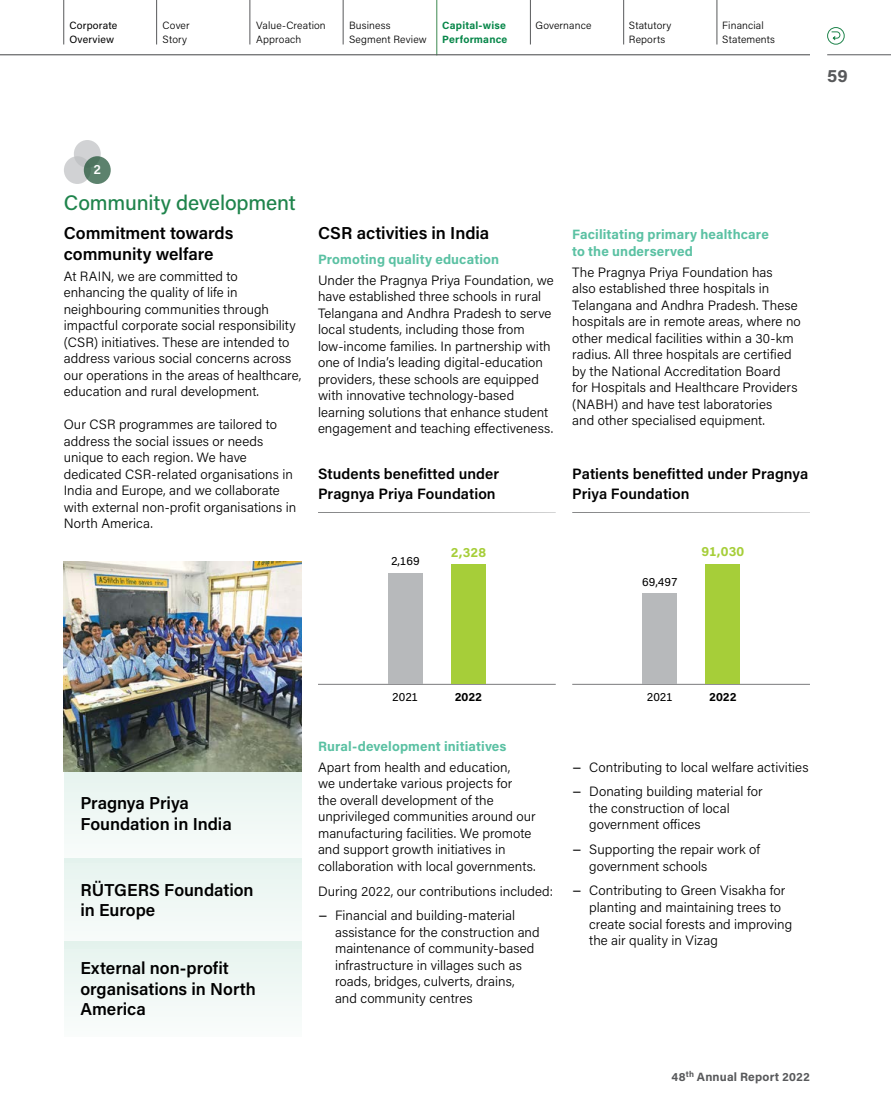
<style>
.page{position:relative;width:891px;height:1113px;background:#fff}
.page>*{position:absolute;margin:0;border:0;box-sizing:border-box;transform-origin:0 0}
.t1{font:500 21px "Acumin Pro";letter-spacing:-.005em;color:#1f844c}
.t2{font:700 18px "Acumin Pro";color:#58595b}
.t3{font:600 17.25px/20.7px "Acumin Pro";letter-spacing:-.005em;color:#000}
.t4{font:600 15px/20.7px "Acumin Pro";letter-spacing:.005em;color:#000}
.t5{font:300 13.5px/16.5px "Acumin Pro";letter-spacing:.005em;color:#000}
.t6{font:700 13.5px/16.5px "Acumin Pro";letter-spacing:.01em;color:#5bc1a3}
.t7{font:700 13.5px "Acumin Pro";letter-spacing:.02em;color:#a6ce39}
.t8{font:600 13.5px "Acumin Pro";color:#fff}
.t9{font:700 12px "Acumin Pro";letter-spacing:.015em;color:#58595b}
.t10{font:12px "Acumin Pro";color:#000}
.t11{font:700 12px "Acumin Pro";color:#000}
.t12{font:300 10.5px/13.5px "Acumin Pro";letter-spacing:.015em;color:#000}
.t13{font:700 10.5px/13.5px "Acumin Pro";letter-spacing:.015em;color:#08874a}
.t14{font:10.5px/13.5px "Acumin Pro";letter-spacing:.015em;color:#000}
.s1{font-weight:400}
</style>
<div class="page">
<div style="left:64px;top:156px;width:27px;height:28px;background:#d1d2d4;border-radius:50%"></div>
<div style="left:74px;top:140px;width:27px;height:28px;background:linear-gradient(to bottom,#d7d8da,#c2c4c6);border-radius:50%"></div>
<svg style="left:84px;top:156px;width:27px;height:28px"></svg>
<div style="left:64px;top:771px;width:238px;height:91px;background:#eff8f4"></div>
<div style="left:64px;top:858px;width:238px;height:91px;background:#eff7f4"></div>
<div style="left:64px;top:940px;width:238px;height:96px;background:#f0f8f5"></div>
<hr style="left:318px;top:684px;width:238px;height:1px;background:#58595b">
<hr style="left:572px;top:684px;width:238px;height:1px;background:#58595b">
<hr style="left:318px;top:512px;width:238px;height:1px;background:#58595b">
<hr style="left:572px;top:512px;width:238px;height:1px;background:#58595b">
<div style="left:388px;top:573px;width:34px;height:111px;background:#b7b9bb"></div>
<div style="left:451px;top:565px;width:34px;height:119px;background:#a6ce39"></div>
<div style="left:643px;top:593px;width:34px;height:91px;background:#b7b9bb"></div>
<div style="left:706px;top:565px;width:34px;height:119px;background:#a6ce39"></div>
<img style="left:64px;top:561px;width:238px;height:210px">
<hr style="left:436px;top:0;width:1px;height:55px;background:#539664">
<hr style="left:827px;top:54px;width:64px;height:1px;background:#58595b">
<hr style="left:0;top:54px;width:810px;height:1px;background:#58595b">
<div style="left:827px;top:27px;width:18px;height:18px;border:1px solid #1f844c;border-radius:50%"></div>
<svg style="left:831px;top:31px;width:10px;height:10px"></svg>
<hr style="left:63px;top:0;width:1px;height:44px;background:#58595b">
<hr style="left:250px;top:0;width:1px;height:44px;background:#58595b">
<hr style="left:156px;top:0;width:1px;height:44px;background:#58595b">
<hr style="left:343px;top:0;width:1px;height:44px;background:#58595b">
<hr style="left:530px;top:0;width:1px;height:44px;background:#58595b">
<hr style="left:623px;top:0;width:1px;height:44px;background:#58595b">
<hr style="left:717px;top:0;width:1px;height:44px;background:#58595b">
<p class="t14" style="left:69px;top:18px;width:49px">Corporate<br>Overview</p>
<p class="t12" style="left:256px;top:18px;width:71px">Value-Creation<br>Approach</p>
<p class="t12" style="left:163px;top:18px;width:29px">Cover<br>Story</p>
<p class="t12" style="left:349px;top:18px;width:43px">Business</p>
<p class="t12" style="left:536px;top:18px;width:57px">Governance</p>
<p class="t13" style="left:442px;top:18px;width:67px">Capital-wise<br>Performance</p>
<p class="t12" style="left:629px;top:18px;width:44px">Statutory<br>Reports</p>
<p class="t12" style="left:722px;top:18px;width:54px">Financial<br>Statements</p>
<p class="t12" style="left:349px;top:32px;width:79px">Segment Review</p>
<h2 class="t2" style="left:827px;top:63px;width:22px">59</h2>
<p class="t8" style="left:94px;top:160px;width:9px">2</p>
<h1 class="t1" style="left:64px;top:188px;width:234px">Community development</h1>
<p class="t3" style="left:64px;top:222px;width:171px">Commitment towards community welfare</p>
<p class="t5" style="left:64px;top:267px;width:239px">At RAIN, we are committed to enhancing the quality of life in neighbouring communities through impactful corporate social responsibility (CSR) initiatives. These are intended to address various social concerns across our operations in the areas of healthcare, education and rural development.</p>
<p class="t5" style="left:64px;top:415px;width:234px">Our CSR programmes are tailored to address the social issues or needs unique to each region. We have dedicated CSR-related organisations in India and Europe, and we collaborate with external non-profit organisations in North America.</p>
<p class="t3" style="left:318px;top:222px;width:173px">CSR activities in India</p>
<p class="t6" style="left:318px;top:250px;width:183px">Promoting quality education</p>
<p class="t5" style="left:318px;top:271px;width:237px">Under the Pragnya Priya Foundation, we have established three schools in rural Telangana and Andhra Pradesh to serve local students, including those from low-income families. In partnership with one of India’s leading digital-education providers, these schools are equipped with innovative technology-based learning solutions that enhance student engagement and teaching effectiveness.</p>
<p class="t6" style="left:572px;top:226px;width:198px">Facilitating primary healthcare to the underserved</p>
<p class="t5" style="left:572px;top:263px;width:230px">The Pragnya Priya Foundation has<br>also established three hospitals in Telangana and Andhra Pradesh. These hospitals are in remote areas, where no other medical facilities within a 30-km radius. All three hospitals are certified by the National Accreditation Board<br>for Hospitals and Healthcare Providers (NABH) and have test laboratories<br>and other specialised equipment.</p>
<p class="t4" style="left:318px;top:462px;width:183px">Students benefitted under<br>Pragnya Priya Foundation</p>
<p class="t4" style="left:572px;top:462px;width:237px">Patients benefitted under Pragnya<br>Priya Foundation</p>
<p class="t10" style="left:391px;top:552px;width:30px">2,169</p>
<p class="t7" style="left:451px;top:542px;width:37px">2,328</p>
<p class="t10" style="left:642px;top:573px;width:37px">69,497</p>
<p class="t7" style="left:702px;top:542px;width:44px">91,030</p>
<p class="t3" style="left:80px;top:791px;width:153px">Pragnya Priya<br>Foundation in India</p>
<p class="t3" style="left:80px;top:878px;width:175px">RÜTGERS Foundation in Europe</p>
<p class="t3" style="left:80px;top:956px;width:177px">External non-profit organisations in North<br>America</p>
<p class="t10" style="left:392px;top:689px;width:28px">2021</p>
<p class="t10" style="left:647px;top:689px;width:28px">2021</p>
<p class="t11" style="left:455px;top:688px;width:29px">2022</p>
<p class="t11" style="left:709px;top:688px;width:29px">2022</p>
<p class="t6" style="left:318px;top:737px;width:190px">Rural-development initiatives</p>
<p class="t5" style="left:318px;top:758px;width:219px">Apart from health and education,<br>we undertake various projects for<br>the overall development of the unprivileged communities around our manufacturing facilities. We promote and support growth initiatives in collaboration with local governments.</p>
<p class="t5" style="left:318px;top:877px;width:236px;line-height:24.8px">During 2022, our contributions included: <span class="s1">−</span> Financial and building-material</p>
<p class="t5" style="left:335px;top:923px;width:206px">assistance for the construction and maintenance of community-based infrastructure in villages such as roads, bridges, culverts, drains, and community centres</p>
<p class="t5" style="left:572px;top:754px;width:238px;line-height:24.8px"><span class="s1">−</span> Contributing to local welfare activities <span class="s1">−</span> Donating building material for</p>
<p class="t5" style="left:589px;top:799px;width:142px">the construction of local government offices</p>
<p class="t5" style="left:589px;top:840px;width:172px;text-indent:-17px"><span class="s1">−</span> Supporting the repair work of government schools</p>
<p class="t5" style="left:589px;top:882px;width:205px;text-indent:-17px"><span class="s1">−</span> Contributing to Green Visakha for planting and maintaining trees to create social forests and improving the air quality in Vizag</p>
<p class="t9" style="left:671px;top:1068px;width:140px">48<sup>th</sup> Annual Report 2022</p>
</div>
